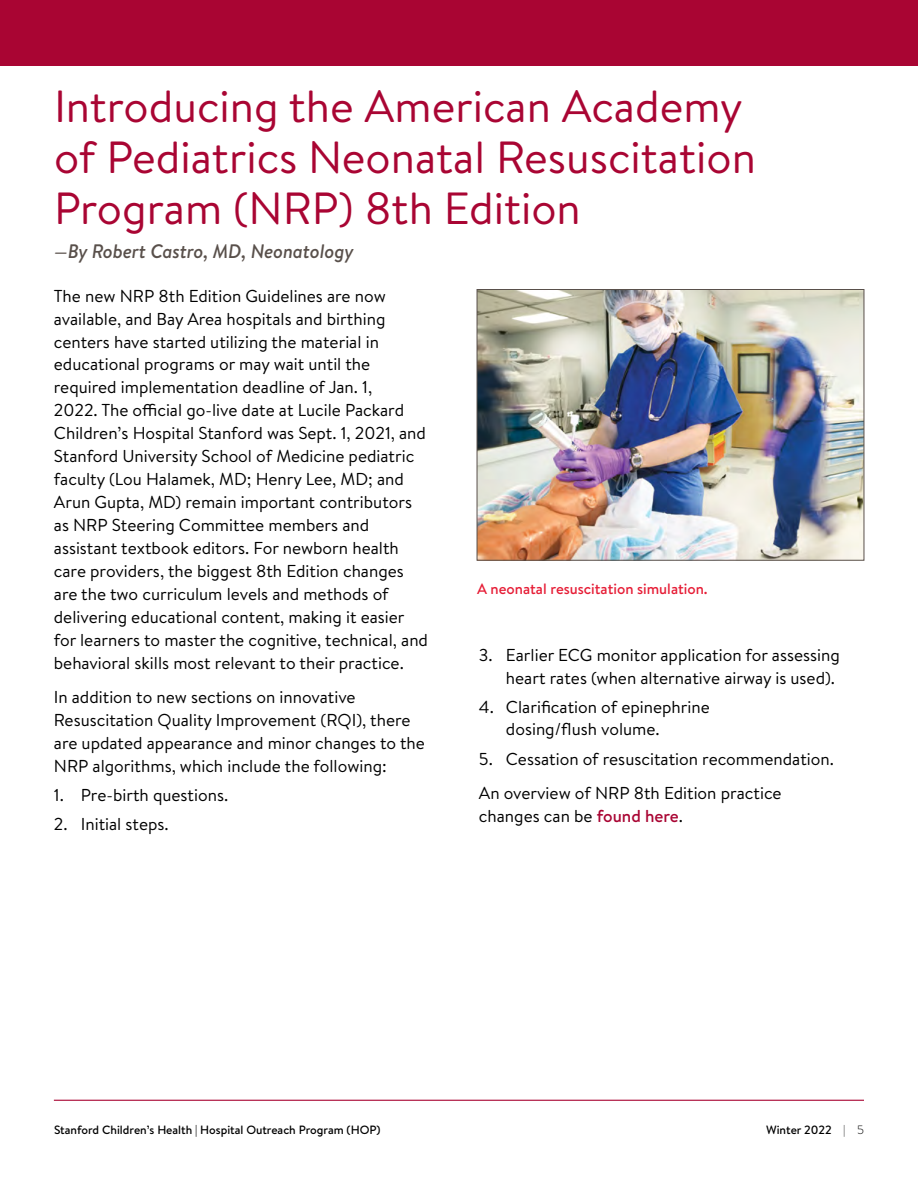
<style>
.page{position:relative;width:918px;height:1188px;background:#fff}
.page>*{position:absolute;margin:0;border:0;box-sizing:border-box;transform-origin:0 0}
.t1{font:45px/51px "Brandon Text";color:#a90533}
.t2{font:italic 500 19.5px "Brandon Text";letter-spacing:-.005em;color:#59504b}
.t3{font:17.25px/23px "Brandon Text";color:#000}
.t4{font:500 15px "Brandon Text";color:#e61d36}
.t5{font:500 12px "Brandon Text";color:#000}
.s1{font-weight:500;color:#a90533}
.s2{font-weight:300}
</style>
<div class="page">
<hr style="left:54px;top:1100px;width:810px;height:1px;background:#a90533">
<div style="left:0;top:0;width:918px;height:65px;background:#a90533"></div>
<img style="left:479px;top:291px;width:383px;height:268px">
<div style="left:477px;top:289px;width:387px;height:272px;border:1px solid #59504b"></div>
<h1 class="t1" style="left:54px;top:79px;width:703px">Introducing the American Academy of Pediatrics Neonatal Resuscitation<br>Program (NRP) 8th Edition</h1>
<p class="t2" style="left:54px;top:238px;width:301px">—By Robert Castro, MD, Neonatology</p>
<p class="t3" style="left:54px;top:284px;width:376px">The new NRP 8th Edition Guidelines are now available, and Bay Area hospitals and birthing centers have started utilizing the material in educational programs or may wait until the required implementation deadline of Jan. 1,<br>2022. The official go-live date at Lucile Packard Children’s Hospital Stanford was Sept. 1, 2021, and Stanford University School of Medicine pediatric faculty (Lou Halamek, MD; Henry Lee, MD; and Arun Gupta, MD) remain important contributors as NRP Steering Committee members and assistant textbook editors. For newborn health care providers, the biggest 8th Edition changes are the two curriculum levels and methods of delivering educational content, making it easier for learners to master the cognitive, technical, and behavioral skills most relevant to their practice.</p>
<p class="t3" style="left:54px;top:685px;width:373px">In addition to new sections on innovative Resuscitation Quality Improvement (RQI), there are updated appearance and minor changes to the NRP algorithms, which include the following:</p>
<p class="t3" style="left:54px;top:783px;width:176px">1. Pre-birth questions.</p>
<p class="t3" style="left:54px;top:812px;width:116px">2. Initial steps.</p>
<p class="t4" style="left:477px;top:579px;width:232px">A neonatal resuscitation simulation.</p>
<p class="t3" style="left:479px;top:643px;width:362px;line-height:22.5px;text-align:right">3. Earlier ECG monitor application for assessing heart rates (when alternative airway is used).</p>
<p class="t3" style="left:506px;top:695px;width:205px;line-height:22.5px;text-indent:-27px">4. Clarification of epinephrine dosing/flush volume.</p>
<p class="t3" style="left:479px;top:741px;width:357px;line-height:34px">5. Cessation of resuscitation recommendation.<br>An overview of NRP 8th Edition practice</p>
<p class="t3" style="left:479px;top:804px;width:206px">changes can be <span class="s1">found here</span>.</p>
<p class="t5" style="left:54px;top:1122px;width:328px">Stanford Children’s Health | Hospital Outreach Program (HOP)</p>
<p class="t5" style="left:766px;top:1122px;width:99px">Winter 2022 <span class="s2">| 5</span></p>
</div>
